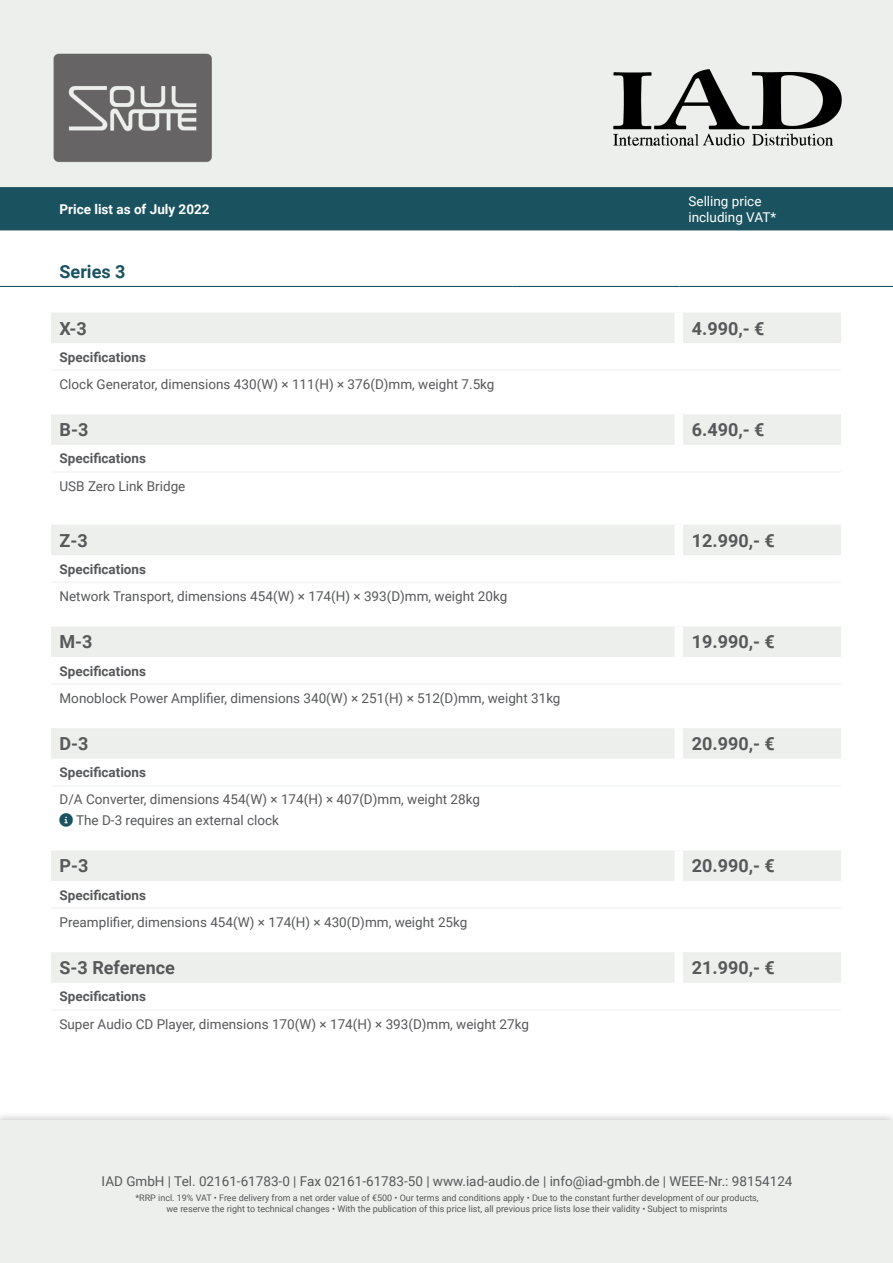
<style>
.page{position:relative;width:893px;height:1263px;background:#fff}
.page>*{position:absolute;margin:0;border:0;box-sizing:border-box;transform-origin:0 0}
.Artikel-Headline-VKP{font:700 18px "Roboto";color:#57585a}
.Artikel-Headline-Nam{font:700 18px "Roboto";color:#57585a}
.Kategorie-Headline{font:700 18px "Roboto";color:#1a525f}
.Artikel-Text{font:13.5px "Roboto";color:#57585a}
.Artikel-Subline{font:700 13.5px "Roboto";color:#57585a}
.t1{font:13.5px/16.2px "Roboto";color:#fff}
.t2{font:700 13.5px "Roboto";color:#fff}
.t3{font:9px/10.8px "Roboto";color:#57585a;text-align:center}
</style>
<div class="page">
<div style="left:0;top:0;width:893px;height:187px;background:#edefed"></div>
<div style="left:0;top:1112px;width:893px;height:151px;background:#231f20;opacity:.35"></div>
<div style="left:0;top:1121px;width:893px;height:142px;background:#edefed"></div>
<img style="left:613px;top:69px;width:229px;height:76px">
<img style="left:53px;top:53px;width:159px;height:110px">
<div style="left:0;top:187px;width:893px;height:43px;background:#1a525f"></div>
<hr style="left:0;top:286px;width:513px;height:1px;background:#1a525f">
<hr style="left:513px;top:286px;width:166px;height:1px;background:#1a525f">
<hr style="left:679px;top:286px;width:214px;height:1px;background:#1a525f">
<div style="left:51px;top:313px;width:790px;height:30px;background:#edefed"></div>
<hr style="left:51px;top:369px;width:295px;height:2px;background:#f5f7f6">
<hr style="left:346px;top:369px;width:166px;height:2px;background:#f5f7f6">
<hr style="left:512px;top:369px;width:167px;height:2px;background:#f5f7f6">
<hr style="left:679px;top:369px;width:162px;height:2px;background:#f5f7f6">
<div style="left:675px;top:312px;width:8px;height:31px;background:#fff"></div>
<div style="left:51px;top:414px;width:790px;height:31px;background:#edefed"></div>
<hr style="left:51px;top:471px;width:295px;height:2px;background:#f5f7f6">
<hr style="left:346px;top:471px;width:166px;height:2px;background:#f5f7f6">
<hr style="left:512px;top:471px;width:167px;height:2px;background:#f5f7f6">
<hr style="left:679px;top:471px;width:162px;height:2px;background:#f5f7f6">
<div style="left:675px;top:414px;width:8px;height:31px;background:#fff"></div>
<div style="left:51px;top:525px;width:790px;height:30px;background:#edefed"></div>
<hr style="left:51px;top:581px;width:295px;height:2px;background:#f5f7f6">
<hr style="left:346px;top:581px;width:166px;height:2px;background:#f5f7f6">
<hr style="left:512px;top:581px;width:167px;height:2px;background:#f5f7f6">
<hr style="left:679px;top:581px;width:162px;height:2px;background:#f5f7f6">
<div style="left:675px;top:525px;width:8px;height:30px;background:#fff"></div>
<div style="left:51px;top:626px;width:790px;height:31px;background:#edefed"></div>
<hr style="left:51px;top:683px;width:295px;height:2px;background:#f5f7f6">
<hr style="left:346px;top:683px;width:166px;height:2px;background:#f5f7f6">
<hr style="left:512px;top:683px;width:167px;height:2px;background:#f5f7f6">
<hr style="left:679px;top:683px;width:162px;height:2px;background:#f5f7f6">
<div style="left:675px;top:626px;width:8px;height:31px;background:#fff"></div>
<div style="left:51px;top:728px;width:790px;height:31px;background:#edefed"></div>
<hr style="left:51px;top:785px;width:295px;height:2px;background:#f5f7f6">
<hr style="left:346px;top:785px;width:166px;height:2px;background:#f5f7f6">
<hr style="left:512px;top:785px;width:167px;height:2px;background:#f5f7f6">
<hr style="left:679px;top:785px;width:162px;height:2px;background:#f5f7f6">
<div style="left:675px;top:728px;width:8px;height:31px;background:#fff"></div>
<div style="left:51px;top:851px;width:790px;height:30px;background:#edefed"></div>
<hr style="left:51px;top:907px;width:295px;height:2px;background:#f5f7f6">
<hr style="left:346px;top:907px;width:166px;height:2px;background:#f5f7f6">
<hr style="left:512px;top:907px;width:167px;height:2px;background:#f5f7f6">
<hr style="left:679px;top:907px;width:162px;height:2px;background:#f5f7f6">
<div style="left:675px;top:850px;width:8px;height:31px;background:#fff"></div>
<div style="left:51px;top:952px;width:790px;height:31px;background:#edefed"></div>
<hr style="left:51px;top:1009px;width:295px;height:2px;background:#f5f7f6">
<hr style="left:346px;top:1009px;width:166px;height:2px;background:#f5f7f6">
<hr style="left:512px;top:1009px;width:167px;height:2px;background:#f5f7f6">
<hr style="left:679px;top:1009px;width:162px;height:2px;background:#f5f7f6">
<div style="left:675px;top:952px;width:8px;height:31px;background:#fff"></div>
<p class="t2" style="left:60px;top:200px;width:152px">Price list as of July 2022</p>
<p class="t1" style="left:688px;top:192px;width:89px">Selling price including VAT*</p>
<p class="Kategorie-Headline" style="left:60px;top:259px;width:67px">Series 3</p>
<p class="Artikel-Headline-Nam" style="left:60px;top:315px;width:29px">X-3</p>
<p class="Artikel-Headline-VKP" style="left:692px;top:315px;width:74px">4.990,- €</p>
<p class="Artikel-Subline" style="left:60px;top:347px;width:88px">Specifications</p>
<p class="Artikel-Text" style="left:60px;top:374px;width:436px">Clock Generator, dimensions 430(W) × 111(H) × 376(D)mm, weight 7.5kg</p>
<p class="Artikel-Headline-Nam" style="left:60px;top:417px;width:30px">B-3</p>
<p class="Artikel-Headline-VKP" style="left:692px;top:417px;width:74px">6.490,- €</p>
<p class="Artikel-Subline" style="left:60px;top:449px;width:88px">Specifications</p>
<p class="Artikel-Text" style="left:60px;top:476px;width:127px">USB Zero Link Bridge</p>
<p class="Artikel-Headline-Nam" style="left:60px;top:528px;width:30px">Z-3</p>
<p class="Artikel-Headline-VKP" style="left:692px;top:528px;width:85px">12.990,- €</p>
<p class="Artikel-Subline" style="left:60px;top:559px;width:88px">Specifications</p>
<p class="Artikel-Text" style="left:60px;top:587px;width:449px">Network Transport, dimensions 454(W) × 174(H) × 393(D)mm, weight 20kg</p>
<p class="Artikel-Headline-Nam" style="left:60px;top:629px;width:35px">M-3</p>
<p class="Artikel-Headline-VKP" style="left:692px;top:629px;width:85px">19.990,- €</p>
<p class="Artikel-Subline" style="left:60px;top:661px;width:88px">Specifications</p>
<p class="Artikel-Text" style="left:60px;top:688px;width:502px">Monoblock Power Amplifier, dimensions 340(W) × 251(H) × 512(D)mm, weight 31kg</p>
<p class="Artikel-Headline-Nam" style="left:60px;top:731px;width:31px">D-3</p>
<p class="Artikel-Headline-VKP" style="left:692px;top:731px;width:85px">20.990,- €</p>
<p class="Artikel-Subline" style="left:60px;top:763px;width:88px">Specifications</p>
<p class="Artikel-Text" style="left:60px;top:790px;width:422px">D/A Converter, dimensions 454(W) × 174(H) × 407(D)mm, weight 28kg</p>
<p class="Artikel-Text" style="left:76px;top:811px;width:204px">The D-3 requires an external clock</p>
<p class="Artikel-Headline-Nam" style="left:60px;top:853px;width:30px">P-3</p>
<p class="Artikel-Headline-VKP" style="left:692px;top:853px;width:85px">20.990,- €</p>
<p class="Artikel-Subline" style="left:60px;top:885px;width:88px">Specifications</p>
<p class="Artikel-Text" style="left:60px;top:912px;width:409px">Preamplifier, dimensions 454(W) × 174(H) × 430(D)mm, weight 25kg</p>
<p class="Artikel-Headline-Nam" style="left:60px;top:955px;width:117px">S-3 Reference</p>
<p class="Artikel-Headline-VKP" style="left:692px;top:955px;width:85px">21.990,- €</p>
<p class="Artikel-Subline" style="left:60px;top:987px;width:88px">Specifications</p>
<p class="Artikel-Text" style="left:60px;top:1014px;width:471px">Super Audio CD Player, dimensions 170(W) × 174(H) × 393(D)mm, weight 27kg</p>
<p class="Artikel-Text" style="left:102px;top:1172px;width:692px">IAD GmbH | Tel. 02161-61783-0 | Fax 02161-61783-50 | www.iad-audio.de | info@iad-gmbh.de | WEEE-Nr.: 98154124</p>
<p class="t3" style="left:135px;top:1192px;width:625px">*RRP incl. 19% VAT • Free delivery from a net order value of €500 • Our terms and conditions apply • Due to the constant further development of our products, we reserve the right to technical changes • With the publication of this price list, all previous price lists lose their validity • Subject to misprints</p>
</div>
